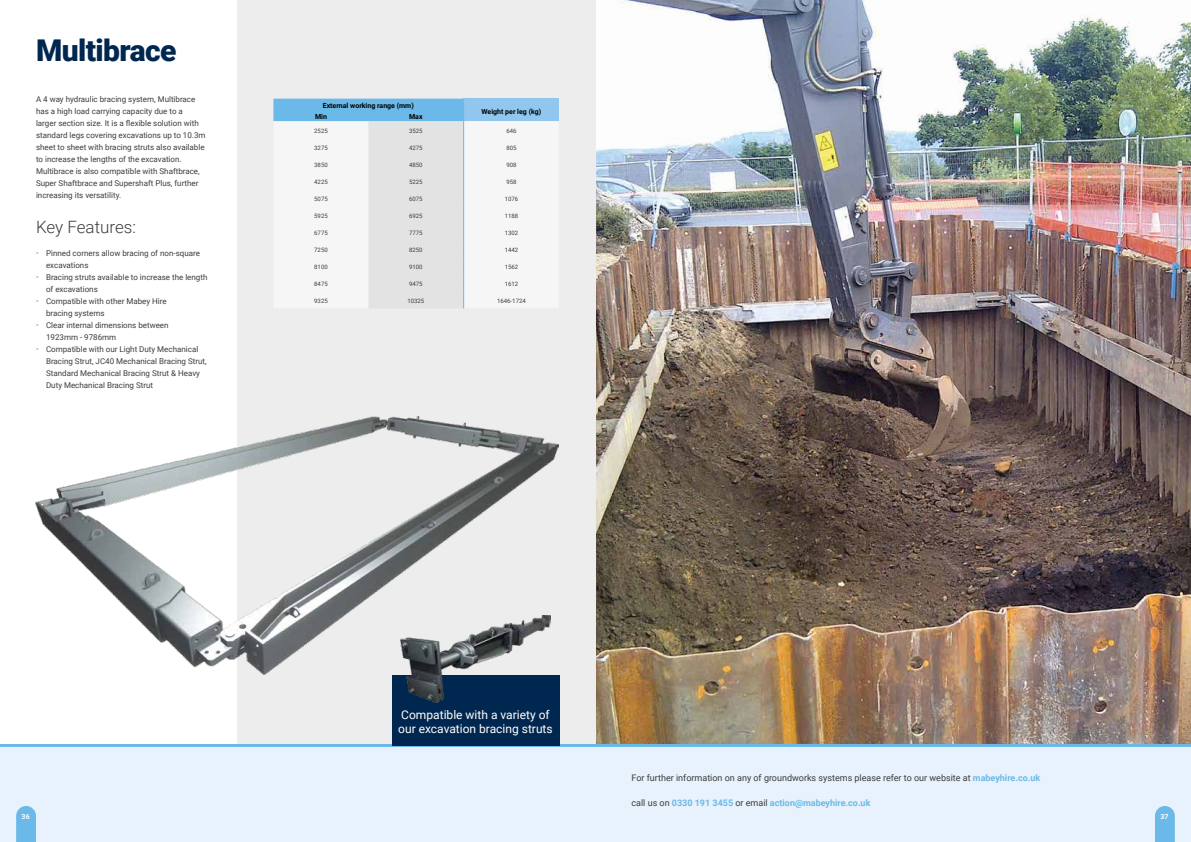
<style>
.page{position:relative;width:1191px;height:842px;background:#fff}
.page>*{position:absolute;margin:0;border:0;box-sizing:border-box;transform-origin:0 0}
.t1{font:900 30px "Roboto";letter-spacing:-.02em;color:#00274f}
.t2{font:300 17px "Roboto";color:#3c3c3b}
.t3{font:12px/14.4px "Roboto";color:#fff}
.t4{font:9px "Roboto";color:#3c3c3b}
.t5{font:700 9px "Roboto";color:#6bb9e8}
.t6{font:8px/12px "Roboto";color:#3c3c3b}
.t7{font:700 7px "Roboto";color:#000}
.t8{font:700 7px "Roboto";color:#fff}
.t9{font:6px "Roboto";color:#3c3c3b}
.s1{color:#6bb9e8}
.s2{font-weight:700;color:#6bb9e8}
.s3{font-weight:400;color:#3c3c3b}
</style>
<div class="page">
<img style="left:595px;top:0;width:596px;height:744px">
<div style="left:237px;top:0;width:358px;height:842px;background:#ededed"></div>
<div style="left:0;top:744px;width:1191px;height:98px;background:#e7f2fc"></div>
<svg style="left:16px;top:806px;width:20px;height:36px"></svg>
<svg style="left:1155px;top:806px;width:19px;height:36px"></svg>
<hr style="left:0;top:744px;width:1191px;height:3px;background:#6bb9e8">
<div style="left:463px;top:99px;width:96px;height:22px;background:#91c7ee"></div>
<svg style="left:273px;top:99px;width:191px;height:209px"></svg>
<img style="left:36px;top:416px;width:523px;height:258px">
<div style="left:391px;top:675px;width:168px;height:71px;background:#00274f"></div>
<img style="left:401px;top:615px;width:149px;height:88px">
<h1 class="t1" style="left:36px;top:29px;width:142px">Multibrace</h1>
<p class="t6" style="left:36px;top:93px;width:171px">A 4 way hydraulic bracing system, Multibrace has a high load carrying capacity due to a<br>larger section size. It is a flexible solution with standard legs covering excavations up to 10.3m sheet to sheet with bracing struts also available to increase the lengths of the excavation.<br>Multibrace is also compatible with Shaftbrace, Super Shaftbrace and Supershaft Plus, further increasing its versatility.</p>
<h2 class="t2" style="left:36px;top:215px;width:101px">Key Features:</h2>
<p class="t6" style="left:46px;top:247px;width:155px;text-indent:-10px"><span class="s1">•</span> Pinned corners allow bracing of non-square excavations</p>
<p class="t6" style="left:46px;top:271px;width:163px;text-indent:-10px"><span class="s1">•</span> Bracing struts available to increase the length of excavations</p>
<p class="t6" style="left:46px;top:295px;width:122px;text-indent:-10px"><span class="s1">•</span> Compatible with other Mabey Hire bracing systems</p>
<p class="t6" style="left:46px;top:319px;width:124px;text-indent:-10px"><span class="s1">•</span> Clear internal dimensions between<br>1923mm - 9786mm</p>
<p class="t6" style="left:46px;top:343px;width:162px;text-indent:-10px"><span class="s1">•</span> Compatible with our Light Duty Mechanical Bracing Strut, JC40 Mechanical Bracing Strut, Standard Mechanical Bracing Strut &amp; Heavy Duty Mechanical Bracing Strut</p>
<p class="t7" style="left:323px;top:101px;width:93px">External working range (mm)</p>
<p class="t7" style="left:481px;top:106px;width:61px">Weight per leg (kg)</p>
<p class="t7" style="left:315px;top:112px;width:13px">Min</p>
<p class="t7" style="left:409px;top:112px;width:15px">Max</p>
<p class="t9" style="left:314px;top:127px;width:15px">2525</p>
<p class="t9" style="left:409px;top:127px;width:15px">3525</p>
<p class="t9" style="left:506px;top:127px;width:12px">646</p>
<p class="t9" style="left:314px;top:144px;width:15px">3275</p>
<p class="t9" style="left:409px;top:144px;width:15px">4275</p>
<p class="t9" style="left:506px;top:144px;width:12px">805</p>
<p class="t9" style="left:314px;top:161px;width:15px">3850</p>
<p class="t9" style="left:409px;top:161px;width:15px">4850</p>
<p class="t9" style="left:506px;top:161px;width:12px">908</p>
<p class="t9" style="left:314px;top:178px;width:15px">4225</p>
<p class="t9" style="left:409px;top:178px;width:15px">5225</p>
<p class="t9" style="left:506px;top:178px;width:12px">958</p>
<p class="t9" style="left:314px;top:195px;width:15px">5075</p>
<p class="t9" style="left:409px;top:195px;width:15px">6075</p>
<p class="t9" style="left:505px;top:195px;width:15px">1076</p>
<p class="t9" style="left:314px;top:212px;width:15px">5925</p>
<p class="t9" style="left:409px;top:212px;width:15px">6925</p>
<p class="t9" style="left:505px;top:212px;width:15px">1188</p>
<p class="t9" style="left:314px;top:229px;width:15px">6775</p>
<p class="t9" style="left:409px;top:229px;width:15px">7775</p>
<p class="t9" style="left:505px;top:229px;width:15px">1302</p>
<p class="t9" style="left:314px;top:246px;width:15px">7250</p>
<p class="t9" style="left:409px;top:246px;width:15px">8250</p>
<p class="t9" style="left:505px;top:246px;width:15px">1442</p>
<p class="t9" style="left:314px;top:263px;width:15px">8100</p>
<p class="t9" style="left:409px;top:263px;width:15px">9100</p>
<p class="t9" style="left:505px;top:263px;width:15px">1562</p>
<p class="t9" style="left:314px;top:280px;width:15px">8475</p>
<p class="t9" style="left:409px;top:280px;width:15px">9475</p>
<p class="t9" style="left:505px;top:280px;width:15px">1612</p>
<p class="t9" style="left:314px;top:297px;width:15px">9325</p>
<p class="t9" style="left:407px;top:297px;width:18px">10325</p>
<p class="t9" style="left:497px;top:297px;width:30px">1646-1724</p>
<h3 class="t3" style="left:398px;top:707px;width:156px">Compatible with a variety of our excavation bracing struts</h3>
<p class="t4" style="left:631px;top:772px;width:410px">For further information on any of groundworks systems please refer to our website at <span class="s2">mabeyhire.co.uk</span></p>
<p class="t5" style="left:631px;top:796px;width:240px"><span class="s3">call us on</span> 0330 191 3455 <span class="s3">or email</span> action@mabeyhire.co.uk</p>
<p class="t8" style="left:22px;top:811px;width:10px">36</p>
<p class="t8" style="left:1160px;top:811px;width:10px">37</p>
</div>
